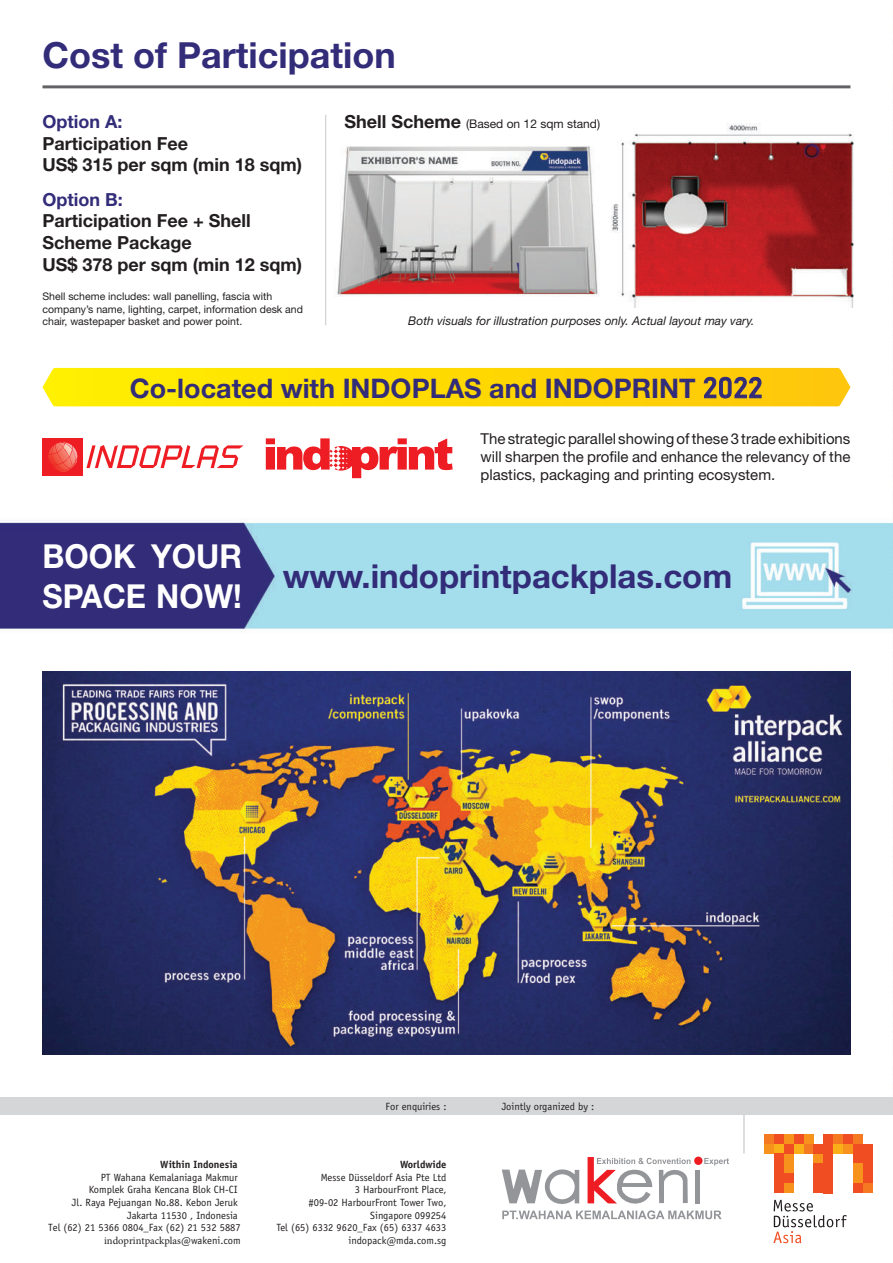
<style>
.page{position:relative;width:893px;height:1263px;background:#fff}
.page>*{position:absolute;margin:0;border:0;box-sizing:border-box;transform-origin:0 0}
.t1{font:700 36px "Helvetica Neue LT Std";color:#322c79}
.t2{font:700 33px "Helvetica Neue LT Std";color:#322c79}
.t3{font:700 33px/39.6px "Helvetica Neue LT Std";color:#fff;scale:.94 1}
.t4{font:700 27px "Helvetica Neue LT Std";color:#322c79}
.t5{font:700 18px/21.6px "Helvetica Neue LT Std";color:#231f20}
.t6{font:700 18px "Helvetica Neue LT Std";color:#322c79}
.t7{font:15px/18px "Helvetica Neue LT Std";color:#231f20;text-align:justify}
.t8{font:italic 12px "Helvetica Neue LT Std";color:#231f20}
.t9{font:12px "Helvetica Neue LT Std";color:#231f20}
.t10{font:10.5px/12.6px "Officina Sans";color:#231f20;text-align:right}
.t11{font:10.5px/12.6px "Helvetica Neue LT Std";color:#231f20}
.t12{font:10.5px "Minion Pro";color:#231f20}
.t13{font:700 10.5px "Officina Sans";color:#231f20}
.s1{font-weight:700;font-size:18px}
.s2{font-family:"Bahnschrift";font-weight:400;font-size:28.5px}
.s3{font-family:"Officina Sans"}
</style>
<div class="page">
<img style="left:0;top:85px;width:893px;height:1135px">
<div style="left:744px;top:1114px;width:149px;height:149px;background:#fff"></div>
<div style="left:764px;top:1144px;width:10px;height:9px;background:#f7931d"></div>
<div style="left:774px;top:1134px;width:10px;height:10px;background:#f04d22"></div>
<div style="left:774px;top:1144px;width:10px;height:9px;background:#faaf18"></div>
<div style="left:784px;top:1134px;width:10px;height:10px;background:#f7931d"></div>
<div style="left:784px;top:1144px;width:10px;height:9px;background:#f04d22"></div>
<div style="left:794px;top:1134px;width:10px;height:10px;background:#f04d22"></div>
<div style="left:794px;top:1144px;width:10px;height:9px;background:#faaf18"></div>
<div style="left:804px;top:1134px;width:9px;height:10px;background:#f7931d"></div>
<div style="left:804px;top:1144px;width:9px;height:9px;background:#f47921"></div>
<div style="left:833px;top:1134px;width:10px;height:10px;background:#f47921"></div>
<div style="left:833px;top:1144px;width:10px;height:9px;background:#faaf18"></div>
<div style="left:843px;top:1134px;width:10px;height:10px;background:#f04d22"></div>
<div style="left:843px;top:1144px;width:10px;height:9px;background:#f7931d"></div>
<div style="left:853px;top:1134px;width:10px;height:10px;background:#f47921"></div>
<div style="left:853px;top:1144px;width:10px;height:19px;background:#f04d22"></div>
<div style="left:863px;top:1144px;width:10px;height:39px;background:#f04d22"></div>
<div style="left:774px;top:1153px;width:10px;height:40px;background:#f04d22"></div>
<div style="left:784px;top:1153px;width:10px;height:20px;background:#f7931d"></div>
<div style="left:784px;top:1173px;width:10px;height:10px;background:#f04d22"></div>
<div style="left:784px;top:1183px;width:10px;height:10px;background:#f7931d"></div>
<div style="left:853px;top:1163px;width:10px;height:20px;background:#f7931d"></div>
<div style="left:863px;top:1183px;width:10px;height:10px;background:#f47921"></div>
<div style="left:764px;top:1134px;width:10px;height:10px;background:#f47921"></div>
<div style="left:813px;top:1144px;width:10px;height:9px;background:#f04d22"></div>
<div style="left:813px;top:1153px;width:10px;height:10px;background:#f7931d"></div>
<div style="left:813px;top:1163px;width:10px;height:30px;background:#f04d22"></div>
<div style="left:823px;top:1134px;width:10px;height:59px;background:#f04d22"></div>
<div style="left:853px;top:1183px;width:10px;height:10px;background:#f04d22"></div>
<svg style="left:773px;top:1200px;width:74px;height:43px"></svg>
<hr style="left:744px;top:1114px;width:1px;height:39px;background:#bcbdc0">
<svg style="left:502px;top:1157px;width:227px;height:62px"></svg>
<div style="left:0;top:1097px;width:893px;height:17px;background:#d5d6d8"></div>
<img style="left:43px;top:671px;width:807px;height:383px">
<img style="left:329px;top:141px;width:273px;height:160px">
<img style="left:605px;top:117px;width:255px;height:190px">
<hr style="left:43px;top:85px;width:807px;height:3px;background:#636366">
<hr style="left:325px;top:115px;width:1px;height:210px;background:#c7c8ca">
<svg style="left:266px;top:438px;width:187px;height:40px"></svg>
<svg style="left:43px;top:368px;width:807px;height:38px;background:#feda06"></svg>
<svg style="left:86px;top:445px;width:158px;height:23px"></svg>
<div style="left:43px;top:438px;width:40px;height:38px;background:#ee1d23"></div>
<svg style="left:48px;top:442px;width:29px;height:30px"></svg>
<h1 class="t1" style="left:43px;top:33px;width:355px">Cost of Participation</h1>
<h3 class="t6" style="left:43px;top:111px;width:81px">Option A:</h3>
<h3 class="t5" style="left:43px;top:132px;width:261px">Participation Fee<br>US$ 315 per sqm (min 18 sqm)</h3>
<h3 class="t6" style="left:43px;top:188px;width:82px">Option B:</h3>
<h3 class="t5" style="left:43px;top:210px;width:261px">Participation Fee + Shell<br>Scheme Package<br>US$ 378 per sqm (min 12 sqm)</h3>
<p class="t11" style="left:43px;top:290px;width:262px">Shell scheme includes: wall panelling, fascia with company’s name, lighting, carpet, information desk and chair, wastepaper basket and power point.</p>
<p class="t9" style="left:344px;top:116px;width:257px"><span class="s1">Shell Scheme</span> (Based on 12 sqm stand)</p>
<p class="t8" style="left:408px;top:314px;width:348px">Both visuals for illustration purposes only. Actual layout may vary.</p>
<h3 class="t4" style="left:130px;top:371px;width:634px">Co-located with INDOPLAS and INDOPRINT <span class="s2">2022</span></h3>
<h2 class="t3" style="left:43px;top:535px;width:214px">BOOK YOUR<br>SPACE NOW!</h2>
<h3 class="t7" style="left:480px;top:430px;width:371px">The strategic parallel showing of these 3 trade exhibitions will sharpen the profile and enhance the relevancy of the plastics, packaging and printing ecosystem.</h3>
<h2 class="t2" style="left:283px;top:555px;width:451px">www.indoprintpackplas.com</h2>
<p class="t13" style="left:160px;top:1158px;width:79px">Within Indonesia</p>
<p class="t10" style="left:48px;top:1171px;width:194px">PT Wahana Kemalaniaga Makmur<br>Komplek Graha Kencana Blok CH-CI<br>Jl. Raya Pejuangan No.88. Kebon Jeruk Jakarta 11530 , Indonesia<br>Tel (62) 21 5366 0804_Fax (62) 21 532 5887</p>
<p class="t12" style="left:104px;top:1233px;width:138px">indoprintpackplas<span class="s3">@wakeni.com</span></p>
<p class="t10" style="left:386px;top:1100px;width:62px">For enquiries :</p>
<p class="t10" style="left:502px;top:1100px;width:94px">Jointly organized by :</p>
<p class="t13" style="left:400px;top:1158px;width:48px">Worldwide</p>
<p class="t10" style="left:276px;top:1171px;width:172px">Messe Düsseldorf Asia Pte Ltd<br>3 HarbourFront Place,<br>#09-02 HarbourFront Tower Two,<br>Singapore 099254<br>Tel (65) 6332 9620_Fax (65) 6337 4633 indopack@mda.com.sg</p>
</div>
